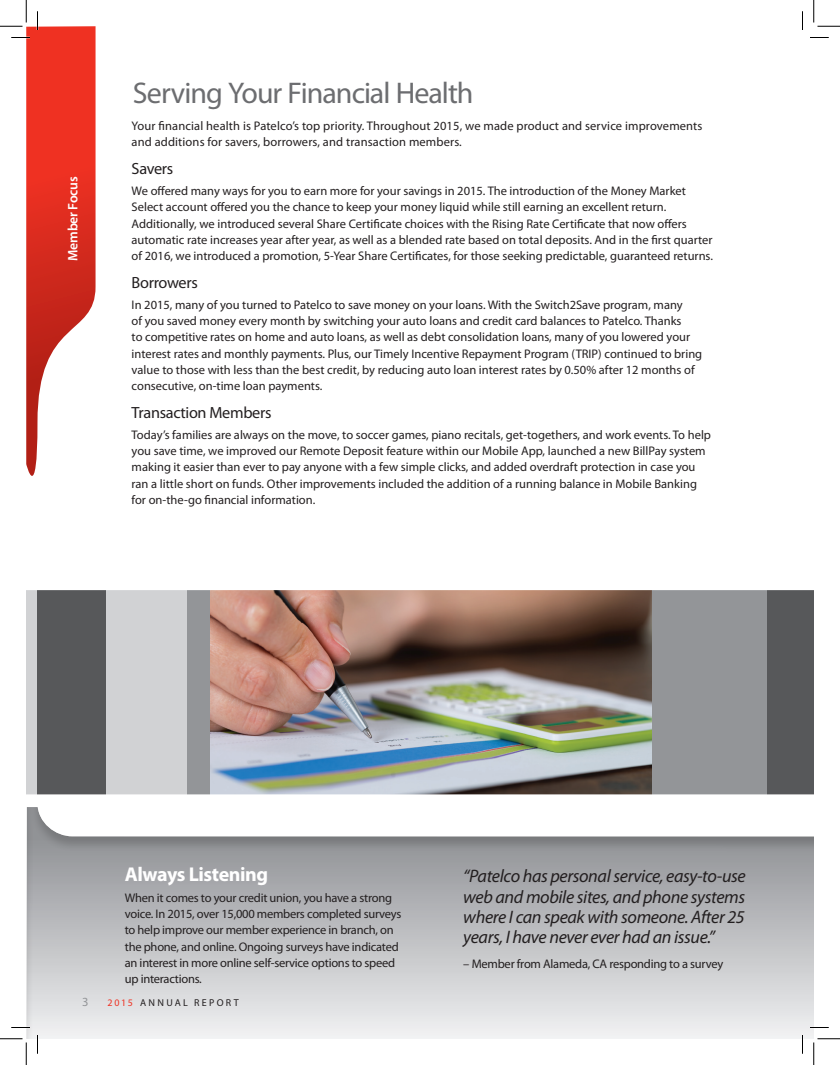
<style>
.page{position:relative;width:840px;height:1065px;background:#fff}
.page>*{position:absolute;margin:0;border:0;box-sizing:border-box;transform-origin:0 0}
.t1{font:30px "Myriad Pro";letter-spacing:-.035em;color:#6c6d70}
.t2{font:700 20px "Myriad Pro";letter-spacing:-.02em;color:#fff}
.t3{font:italic 18.12px/20.4px "Myriad Pro";letter-spacing:-.02em;color:#231f20;text-align:justify}
.t4{font:16.25px "Myriad Pro";letter-spacing:-.02em;color:#231f20}
.t5{font:600 13.75px "Myriad Pro";letter-spacing:-.02em;color:#fff}
.t6{font:12.5px/16.2px "Myriad Pro";color:#231f20}
.t7{font:12.5px/16.2px "Myriad Pro";letter-spacing:-.02em;color:#231f20}
.t8{font:12.5px "Myriad Pro";color:#939598}
.t9{font:10px "Myriad Pro";letter-spacing:.225em;color:#231f20}
.s1{color:#ef3122}
</style>
<div class="page">
<div style="left:26px;top:748px;width:788px;height:291px;background:#231f20;opacity:.2"></div>
<div style="left:651px;top:586px;width:163px;height:220px;background:#939598"></div>
<div style="left:26px;top:587px;width:211px;height:219px;background:#939598"></div>
<div style="left:26px;top:587px;width:161px;height:219px;background:#d1d2d4"></div>
<div style="left:767px;top:586px;width:47px;height:220px;background:#57585a"></div>
<div style="left:38px;top:586px;width:68px;height:219px;background:#57585a"></div>
<img style="left:210px;top:590px;width:441px;height:204px">
<svg style="left:26px;top:586px;width:788px;height:4px"></svg>
<svg style="left:26px;top:794px;width:788px;height:13px"></svg>
<svg style="left:810px;top:37px;width:19px;height:1px"></svg>
<svg style="left:11px;top:1027px;width:19px;height:1px"></svg>
<svg style="left:810px;top:1027px;width:19px;height:1px"></svg>
<svg style="left:37px;top:1035px;width:1px;height:19px"></svg>
<svg style="left:802px;top:11px;width:1px;height:19px"></svg>
<svg style="left:802px;top:1035px;width:1px;height:19px"></svg>
<svg style="left:0;top:0;width:96px;height:476px"></svg>
<svg style="left:0;top:1039px;width:27px;height:26px"></svg>
<svg style="left:814px;top:0;width:26px;height:27px"></svg>
<svg style="left:814px;top:1039px;width:26px;height:26px"></svg>
<p class="t5" style="left:64px;top:261px;width:86px;rotate:-90deg">Member Focus</p>
<h1 class="t1" style="left:133px;top:74px;width:342px">Serving Your Financial Health</h1>
<p class="t6" style="left:132px;top:118px;width:572px">Your financial health is Patelco’s top priority. Throughout 2015, we made product and service improvements and additions for savers, borrowers, and transaction members.</p>
<h3 class="t4" style="left:132px;top:158px;width:43px">Savers</h3>
<p class="t6" style="left:132px;top:183px;width:583px">We offered many ways for you to earn more for your savings in 2015. The introduction of the Money Market Select account offered you the chance to keep your money liquid while still earning an excellent return.<br>Additionally, we introduced several Share Certificate choices with the Rising Rate Certificate that now offers automatic rate increases year after year, as well as a blended rate based on total deposits. And in the first quarter of 2016, we introduced a promotion, 5-Year Share Certificates, for those seeking predictable, guaranteed returns.</p>
<h3 class="t4" style="left:132px;top:272px;width:68px">Borrowers</h3>
<p class="t6" style="left:132px;top:296px;width:572px">In 2015, many of you turned to Patelco to save money on your loans. With the Switch2Save program, many<br>of you saved money every month by switching your auto loans and credit card balances to Patelco. Thanks<br>to competitive rates on home and auto loans, as well as debt consolidation loans, many of you lowered your interest rates and monthly payments. Plus, our Timely Incentive Repayment Program (TRIP) continued to bring value to those with less than the best credit, by reducing auto loan interest rates by 0.50% after 12 months of consecutive, on-time loan payments.</p>
<h3 class="t4" style="left:132px;top:402px;width:141px">Transaction Members</h3>
<p class="t6" style="left:132px;top:426px;width:581px">Today’s families are always on the move, to soccer games, piano recitals, get-togethers, and work events. To help you save time, we improved our Remote Deposit feature within our Mobile App, launched a new BillPay system making it easier than ever to pay anyone with a few simple clicks, and added overdraft protection in case you ran a little short on funds. Other improvements included the addition of a running balance in Mobile Banking for on-the-go financial information.</p>
<h2 class="t2" style="left:125px;top:861px;width:145px">Always Listening</h2>
<p class="t7" style="left:125px;top:889px;width:278px">When it comes to your credit union, you have a strong voice. In 2015, over 15,000 members completed surveys to help improve our member experience in branch, on the phone, and online. Ongoing surveys have indicated an interest in more online self-service options to speed up interactions.</p>
<h3 class="t3" style="left:463px;top:866px;width:284px">“Patelco has personal service, easy-to-use web and mobile sites, and phone systems where I can speak with someone. After 25 years, I have never ever had an issue.”</h3>
<p class="t7" style="left:463px;top:956px;width:261px">– Member from Alameda, CA responding to a survey</p>
<p class="t8" style="left:82px;top:994px;width:8px">3</p>
<p class="t9" style="left:107px;top:996px;width:133px"><span class="s1">2015</span> ANNUAL REPORT</p>
</div>
